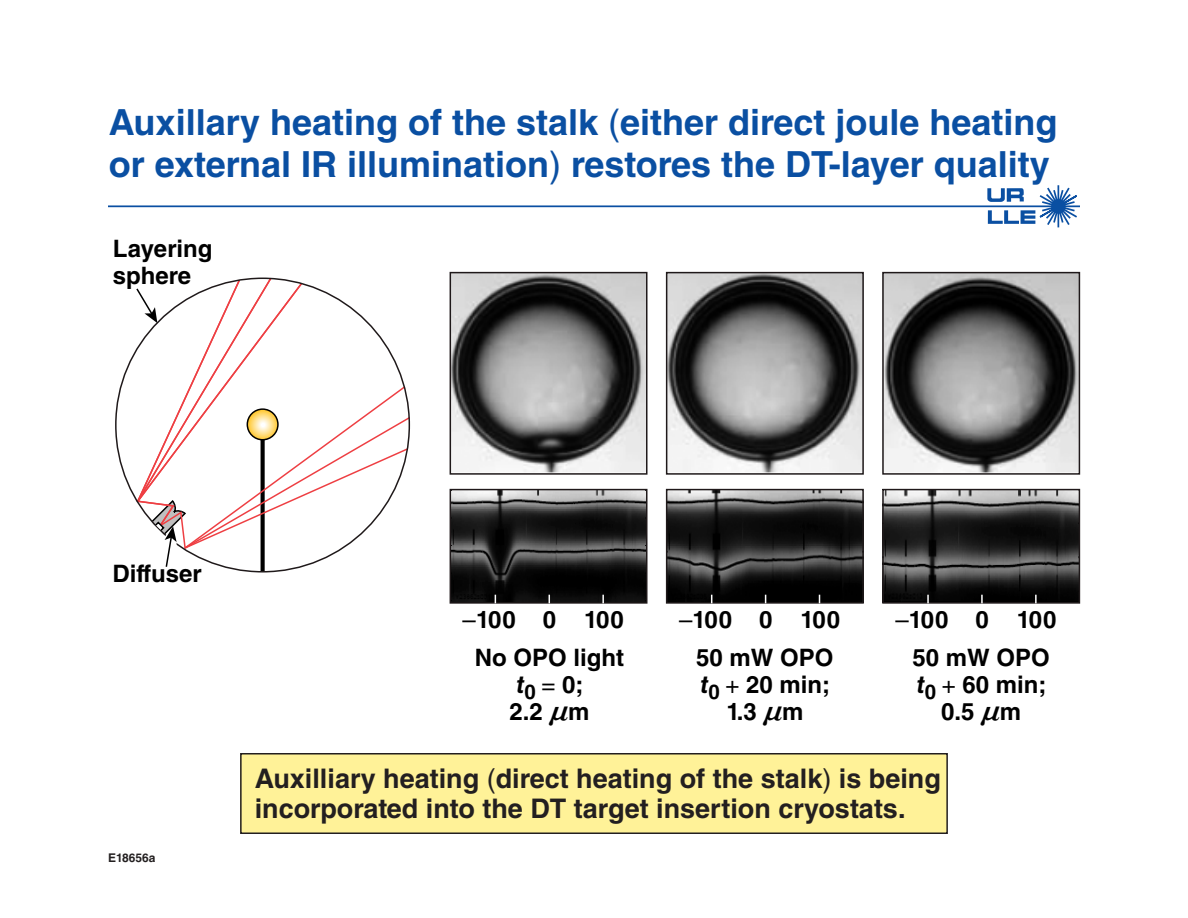
<style>
.page{position:relative;width:1188px;height:918px;background:#fff}
.page>*{position:absolute;margin:0;border:0;box-sizing:border-box;transform-origin:0 0}
.t1{font:700 36px/42px "Helvetica LT Std";color:#0a4fa2}
.t2{font:700 27px/30px "Helvetica LT Std";color:#231f20}
.t3{font:700 24px/27px "Helvetica LT Std";color:#000}
.t4{font:700 12px "Helvetica LT Std";color:#231f20}
.s1{font-weight:400}
.s2{font-style:italic}
.s3{font-family:"MM Greek"}
</style>
<div class="page">
<svg style="left:987px;top:185px;width:92px;height:43px"></svg>
<hr style="left:108px;top:205px;width:972px;height:2px;background:#0a4fa2">
<img style="left:453px;top:275px;width:192px;height:197px">
<div style="left:450px;top:272px;width:198px;height:203px;border:2px solid #1f191a"></div>
<img style="left:453px;top:492px;width:192px;height:109px">
<div style="left:450px;top:489px;width:198px;height:115px;border:2px solid #1f191a"></div>
<svg style="left:602px;top:595px;width:2px;height:8px"></svg>
<img style="left:669px;top:275px;width:192px;height:197px">
<div style="left:666px;top:272px;width:198px;height:203px;border:2px solid #1f191a"></div>
<img style="left:669px;top:492px;width:192px;height:109px">
<div style="left:666px;top:489px;width:198px;height:115px;border:2px solid #1f191a"></div>
<img style="left:885px;top:275px;width:192px;height:197px">
<div style="left:882px;top:272px;width:198px;height:203px;border:2px solid #1f191a"></div>
<img style="left:885px;top:492px;width:192px;height:109px">
<div style="left:882px;top:489px;width:198px;height:115px;border:2px solid #1f191a"></div>
<svg style="left:1035px;top:595px;width:2px;height:8px"></svg>
<svg style="left:981px;top:595px;width:2px;height:8px"></svg>
<svg style="left:927px;top:595px;width:2px;height:8px"></svg>
<svg style="left:135px;top:277px;width:276px;height:292px"></svg>
<div style="left:241px;top:754px;width:706px;height:79px;background:#fff298"></div>
<div style="left:240px;top:753px;width:708px;height:81px;border:2px solid #231f20"></div>
<p class="t1" style="left:109px;top:100px;width:950px">Auxillary heating of the stalk <span class="s1">(</span>either direct joule heating or external IR illumination<span class="s1">)</span> restores the DT-layer quality</p>
<p class="t3" style="left:113px;top:234px;width:101px">Layering sphere</p>
<p class="t3" style="left:112px;top:559px;width:91px">Diffuser</p>
<p class="t4" style="left:108px;top:850px;width:49px">E18656a</p>
<p class="t3" style="left:584px;top:606px;width:41px">100</p>
<p class="t3" style="left:475px;top:601px;width:151px;line-height:37.5px;text-indent:-12px"><span class="s1">–</span>100 0<br>No OPO light</p>
<p class="t3" style="left:509px;top:670px;width:81px"><span class="s2">t</span><sub>0</sub> <span class="s1">=</span> 0;<br>2.2 <span class="s3">N</span>m</p>
<p class="t3" style="left:679px;top:606px;width:163px"><span class="s1">–</span>100 0 100</p>
<p class="t3" style="left:696px;top:643px;width:139px;text-align:center">50 mW OPO <span class="s2">t</span><sub>0</sub> <span class="s1">+</span> 20 min;<br>1.3 <span class="s3">N</span>m</p>
<p class="t3" style="left:895px;top:606px;width:163px"><span class="s1">–</span>100 0 100</p>
<p class="t3" style="left:913px;top:643px;width:139px;text-align:center">50 mW OPO <span class="s2">t</span><sub>0</sub> <span class="s1">+</span> 60 min;<br>0.5 <span class="s3">N</span>m</p>
<p class="t2" style="left:255px;top:763px;width:688px">Auxilliary heating <span class="s1">(</span>direct heating of the stalk<span class="s1">)</span> is being incorporated into the DT target insertion cryostats.</p>
</div>
